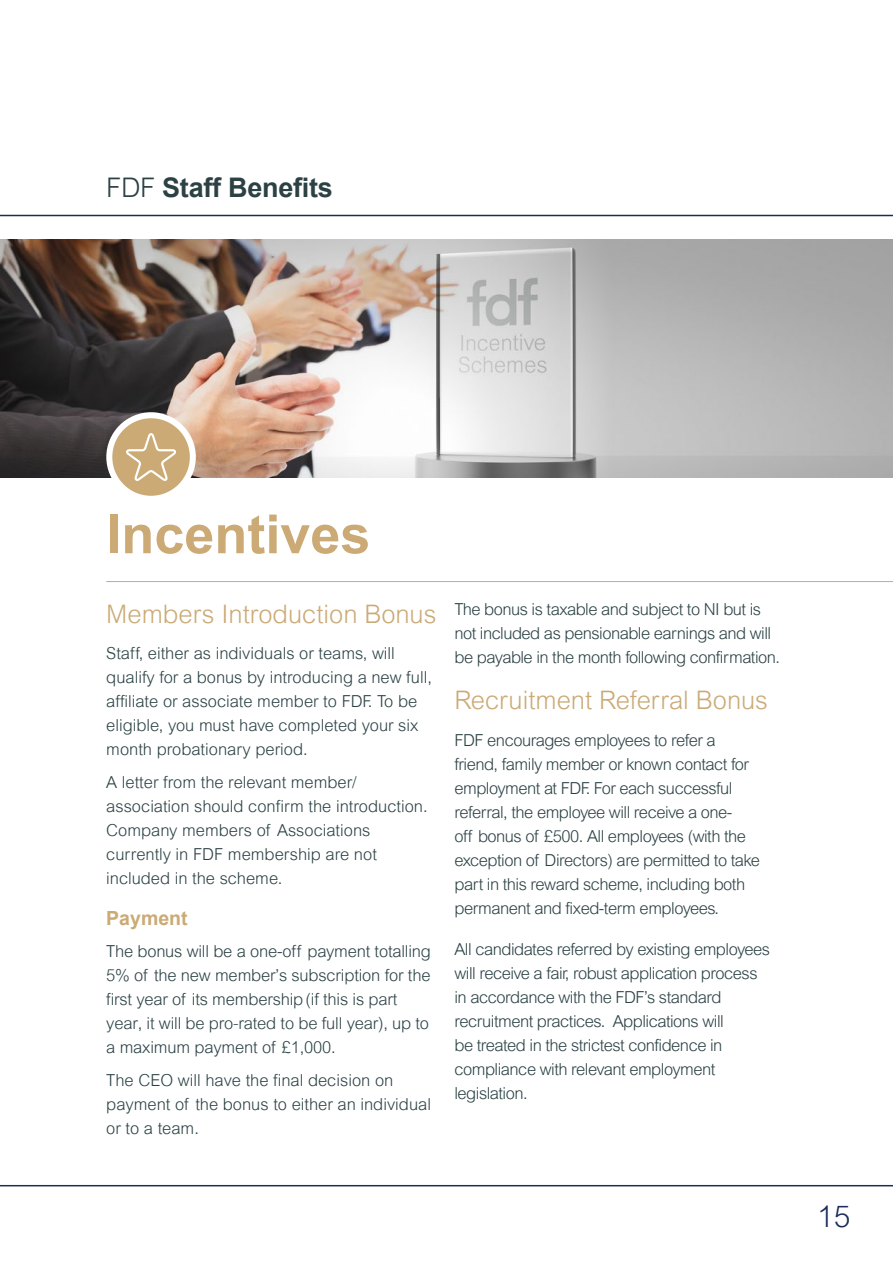
<style>
.page{position:relative;width:893px;height:1263px;background:#fff}
.page>*{position:absolute;margin:0;border:0;box-sizing:border-box;transform-origin:0 0}
.t1{font:700 54px "Arial";color:#cbaa76}
.t2{font:300 30px "Arial";color:#1c2c59}
.t3{font:700 27px "Arial";letter-spacing:-.01em;color:#2b4144}
.Body{font:300 25.5px "Arial";color:#cbaa76}
.subhead{font:300 25.5px "Arial";color:#cbaa76}
.Body-2{font:700 19.5px "Arial";color:#cbaa76}
.Body-3{font:300 16.5px/24px "Arial";letter-spacing:-.03em;color:#2b4144}
.Body-4{font:300 16.5px/24px "Arial";color:#2b4144}
.Body-5{font:300 16.5px/24px "Arial";letter-spacing:-.01em;color:#2b4144}
.s1{font-weight:300}
</style>
<div class="page">
<hr style="left:0;top:215px;width:893px;height:1px;background:#1c2c59">
<hr style="left:0;top:1185px;width:893px;height:1px;background:#1c2c59">
<img style="left:0;top:240px;width:893px;height:238px">
<hr style="left:106px;top:581px;width:787px;height:1px;background:#cbaa76">
<svg style="left:109px;top:415px;width:84px;height:84px;background:#d3b88d"></svg>
<div style="left:106px;top:412px;width:90px;height:90px;border:6px solid #fff;border-radius:50%"></div>
<svg style="left:126px;top:433px;width:50px;height:48px;background:#d3b78b"></svg>
<h3 class="t3" style="left:106px;top:169px;width:228px"><span class="s1">FDF</span> Staff Benefits</h3>
<p class="t1" style="left:106px;top:496px;width:266px">Incentives</p>
<p class="Body" style="left:106px;top:599px;width:332px">Members Introduction Bonus</p>
<p class="Body-4" style="left:106px;top:641px;width:327px">Staff, either as individuals or teams, will qualify for a bonus by introducing a new full, affiliate or associate member to FDF. To be eligible, you must have completed your six month probationary period.</p>
<p class="Body-4" style="left:106px;top:770px;width:323px">A letter from the relevant member/ association should confirm the introduction.<br>Company members of Associations currently in FDF membership are not included in the scheme.</p>
<p class="Body-2" style="left:106px;top:904px;width:83px">Payment</p>
<p class="Body-5" style="left:106px;top:940px;width:326px">The bonus will be a one-off payment totalling 5% of the new member’s subscription for the first year of its membership(if this is part year, it will be pro-rated to be full year), up to a maximum payment of £1,000.</p>
<p class="Body-4" style="left:106px;top:1068px;width:326px">The CEO will have the final decision on payment of the bonus to either an individual or to a team.</p>
<p class="Body-3" style="left:454px;top:598px;width:327px">The bonus is taxable and subject to NI but is not included as pensionable earnings and will be payable in the month following confirmation.</p>
<p class="subhead" style="left:454px;top:685px;width:315px">Recruitment Referral Bonus</p>
<p class="Body-3" style="left:454px;top:728px;width:307px">FDF encourages employees to refer a friend, family member or known contact for employment at FDF. For each successful referral, the employee will receive a one-<br>off bonus of £500. All employees (with the exception of Directors) are permitted to take part in this reward scheme, including both permanent and fixed-term employees.</p>
<p class="Body-3" style="left:454px;top:937px;width:317px">All candidates referred by existing employees will receive a fair, robust application process in accordance with the FDF’s standard recruitment practices. Applications will<br>be treated in the strictest confidence in compliance with relevant employment legislation.</p>
<h2 class="t2" style="left:817px;top:1199px;width:35px">15</h2>
</div>
